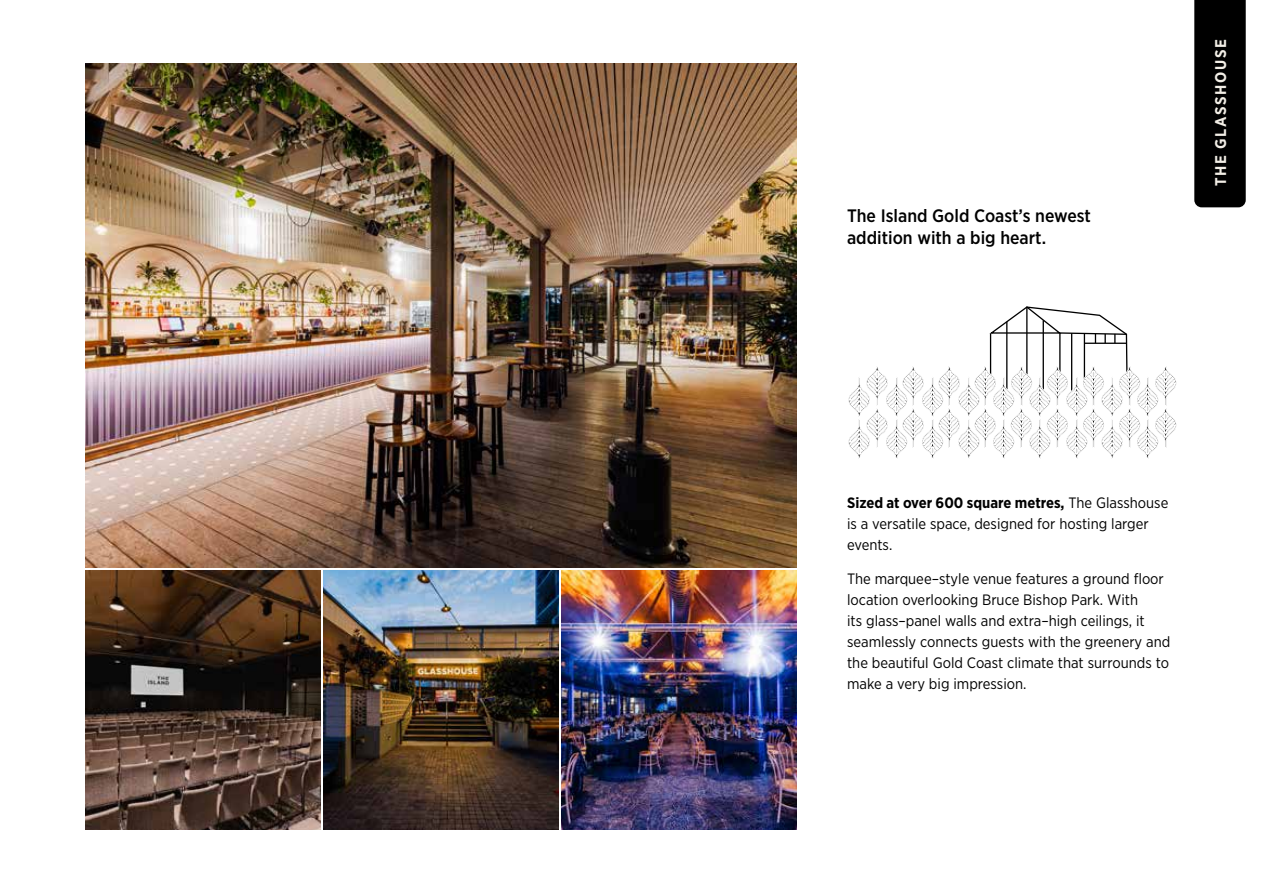
<style>
.page{position:relative;width:1263px;height:893px;background:#fff}
.page>*{position:absolute;margin:0;border:0;box-sizing:border-box;transform-origin:0 0}
.t1{font:500 18px/22.5px "Gotham Narrow";color:#000}
.t2{font:700 15.6px "Gotham Narrow";letter-spacing:.1em;color:#f2eee6}
.t3{font:15px/21px "Gotham Narrow";color:#000}
.s1{font-weight:700}
</style>
<div class="page">
<img style="left:85px;top:570px;width:235px;height:259px">
<svg style="left:848px;top:306px;width:328px;height:153px"></svg>
<img style="left:85px;top:64px;width:712px;height:504px">
<img style="left:323px;top:570px;width:236px;height:259px">
<img style="left:561px;top:570px;width:236px;height:259px">
<div style="left:1194px;top:0;width:52px;height:207px;background:#000"></div>
<p class="t1" style="left:847px;top:204px;width:245px">The Island Gold Coast’s newest addition with a big heart.</p>
<p class="t2" style="left:1211px;top:186px;width:148px;rotate:-90deg">THE GLASSHOUSE</p>
<p class="t3" style="left:847px;top:492px;width:323px"><span class="s1">Sized at over 600 square metres,</span> The Glasshouse is a versatile space, designed for hosting larger events.</p>
<p class="t3" style="left:847px;top:568px;width:325px">The marquee–style venue features a ground floor location overlooking Bruce Bishop Park. With<br>its glass–panel walls and extra–high ceilings, it seamlessly connects guests with the greenery and the beautiful Gold Coast climate that surrounds to make a very big impression.</p>
</div>
